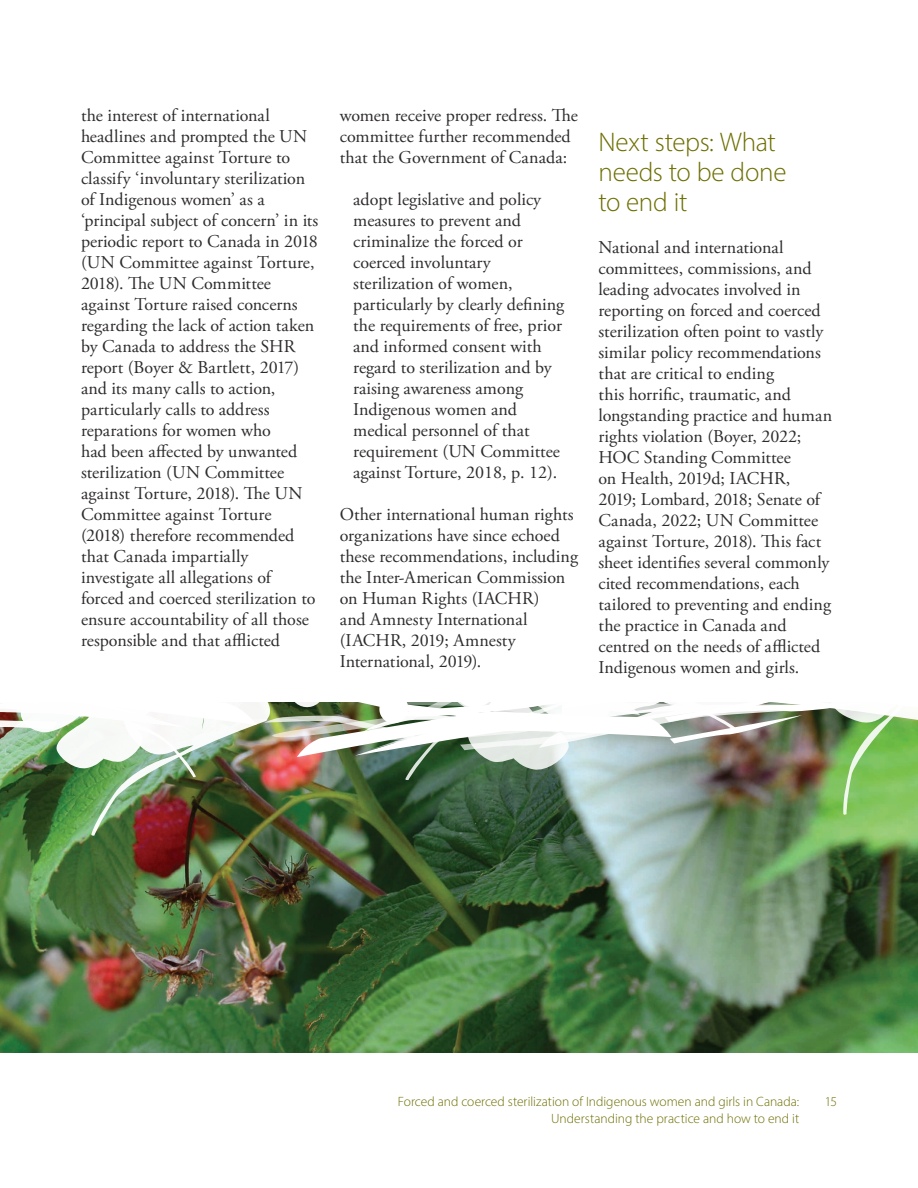
<style>
.page{position:relative;width:918px;height:1188px;background:#fff}
.page>*{position:absolute;margin:0;border:0;box-sizing:border-box;transform-origin:0 0}
.t1{font:300 27px/30px "Myriad Pro";letter-spacing:-.01em;color:#6d6e00}
.t2{font:18px/21px "Adobe Garamond Pro";color:#2e2b2c}
.t3{font:300 13.5px "Myriad Pro";color:#6d6e00}
</style>
<div class="page">
<img style="left:0;top:836px;width:918px;height:217px">
<img style="left:0;top:702px;width:918px;height:134px">
<p class="t2" style="left:81px;top:105px;width:239px">the interest of international headlines and prompted the UN<br>Committee against Torture to classify ‘involuntary sterilization of Indigenous women’ as a ‘principal subject of concern’ in its periodic report to Canada in 2018 (UN Committee against Torture,<br>2018). The UN Committee against Torture raised concerns regarding the lack of action taken by Canada to address the SHR report (Boyer &amp; Bartlett, 2017) and its many calls to action, particularly calls to address reparations for women who<br>had been affected by unwanted sterilization (UN Committee against Torture, 2018). The UN<br>Committee against Torture (2018) therefore recommended that Canada impartially investigate all allegations of forced and coerced sterilization to ensure accountability of all those responsible and that afflicted</p>
<p class="t2" style="left:340px;top:105px;width:240px">women receive proper redress. The committee further recommended that the Government of Canada:</p>
<p class="t2" style="left:353px;top:189px;width:212px">adopt legislative and policy measures to prevent and criminalize the forced or coerced involuntary sterilization of women, particularly by clearly defining the requirements of free, prior and informed consent with regard to sterilization and by raising awareness among<br>Indigenous women and medical personnel of that requirement (UN Committee against Torture, 2018, p. 12).</p>
<p class="t2" style="left:340px;top:504px;width:240px">Other international human rights organizations have since echoed these recommendations, including the Inter-American Commission on Human Rights (IACHR)<br>and Amnesty International (IACHR, 2019; Amnesty<br>International, 2019).</p>
<h1 class="t1" style="left:598px;top:127px;width:189px">Next steps: What needs to be done to end it</h1>
<p class="t2" style="left:598px;top:237px;width:235px">National and international committees, commissions, and leading advocates involved in reporting on forced and coerced sterilization often point to vastly similar policy recommendations that are critical to ending<br>this horrific, traumatic, and longstanding practice and human rights violation (Boyer, 2022;<br>HOC Standing Committee<br>on Health, 2019d; IACHR,<br>2019; Lombard, 2018; Senate of<br>Canada, 2022; UN Committee against Torture, 2018). This fact sheet identifies several commonly cited recommendations, each tailored to preventing and ending the practice in Canada and centred on the needs of afflicted<br>Indigenous women and girls.</p>
<p class="t3" style="left:398px;top:1094px;width:403px">Forced and coerced sterilization of Indigenous women and girls in Canada:</p>
<p class="t3" style="left:825px;top:1094px;width:14px">15</p>
<p class="t3" style="left:551px;top:1110px;width:249px">Understanding the practice and how to end it</p>
</div>
